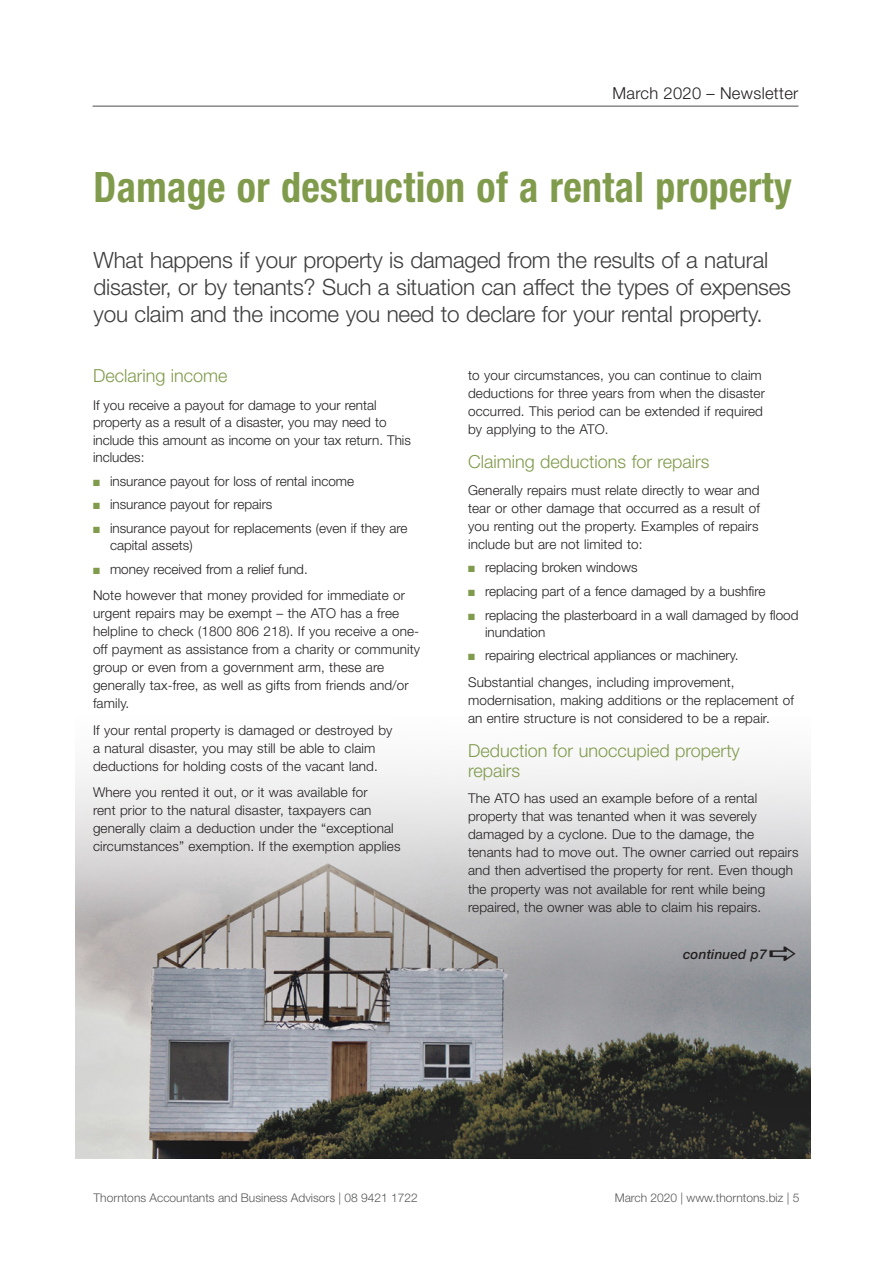
<style>
.page{position:relative;width:893px;height:1263px;background:#fff}
.page>*{position:absolute;margin:0;border:0;box-sizing:border-box;transform-origin:0 0}
._15_Article_head_1{font:700 condensed 42px "Helvetica Neue";letter-spacing:.01em;color:#809b4c;scale:.95 1}
._15_Blurb_text{font:300 22.5px/27px "Helvetica Neue";letter-spacing:-.01em;color:#3e3e3f}
._15_Body_text{font:300 18px/19.5px "Helvetica Neue";color:#809b4c}
._15_subhead_red{font:300 18px "Helvetica Neue";color:#809b4c}
.t1{font:300 16.5px "Helvetica Neue";letter-spacing:.02em;color:#231f20}
._15_Body_text-2{font:300 13.5px/18px "Helvetica Neue";letter-spacing:.01em;color:#231f20}
._15_Bullet_green{font:300 13.5px/17.2px "Helvetica Neue";color:#231f20}
._15_Body_text-3{font:italic 500 13.5px "Helvetica Neue";letter-spacing:.01em;color:#231f20}
.t2{font:300 12px "Helvetica Neue";color:#57585a}
.s1{color:#809b4c}
</style>
<div class="page">
<hr style="left:93px;top:106px;width:705px;height:1px;background:#231f20">
<img style="left:75px;top:764px;width:735px;height:394px">
<svg style="left:770px;top:947px;width:26px;height:14px"></svg>
<p class="t1" style="left:612px;top:83px;width:188px">March 2020 – Newsletter</p>
<p class="_15_Article_head_1" style="left:94px;top:162px;width:736px">Damage or destruction of a rental property</p>
<p class="_15_Blurb_text" style="left:94px;top:245px;width:699px">What happens if your property is damaged from the results of a natural disaster, or by tenants? Such a situation can affect the types of expenses you claim and the income you need to declare for your rental property.</p>
<p class="_15_subhead_red" style="left:93px;top:365px;width:136px">Declaring income</p>
<p class="_15_Bullet_green" style="left:93px;top:396px;width:319px">If you receive a payout for damage to your rental property as a result of a disaster, you may need to include this amount as income on your tax return. This includes:</p>
<p class="_15_Body_text-2" style="left:93px;top:471px;width:263px"><span class="s1">■</span> insurance payout for loss of rental income</p>
<p class="_15_Body_text-2" style="left:93px;top:495px;width:181px"><span class="s1">■</span> insurance payout for repairs</p>
<p class="_15_Body_text-2" style="left:110px;top:519px;width:299px;line-height:17.2px;text-indent:-17px"><span class="s1">■</span> insurance payout for replacements (even if they are capital assets)</p>
<p class="_15_Body_text-2" style="left:93px;top:560px;width:216px"><span class="s1">■</span> money received from a relief fund.</p>
<p class="_15_Body_text-2" style="left:93px;top:586px;width:329px">Note however that money provided for immediate or urgent repairs may be exempt – the ATO has a free helpline to check (1800 806 218). If you receive a one&shy;off payment as assistance from a charity or community group or even from a government arm, these are generally tax-free, as well as gifts from friends and/or family.</p>
<p class="_15_Body_text-2" style="left:93px;top:721px;width:301px">If your rental property is damaged or destroyed by a natural disaster, you may still be able to claim deductions for holding costs of the vacant land.</p>
<p class="_15_Body_text-2" style="left:93px;top:783px;width:309px">Where you rented it out, or it was available for<br>rent prior to the natural disaster, taxpayers can generally claim a deduction under the “exceptional circumstances” exemption. If the exemption applies</p>
<p class="_15_Body_text-2" style="left:468px;top:366px;width:298px">to your circumstances, you can continue to claim deductions for three years from when the disaster occurred. This period can be extended if required by applying to the ATO.</p>
<p class="_15_Body_text" style="left:468px;top:452px;width:243px">Claiming deductions for repairs</p>
<p class="_15_Body_text-2" style="left:468px;top:481px;width:294px;text-align:justify">Generally repairs must relate directly to wear and tear or other damage that occurred as a result of you renting out the property. Examples of repairs include but are not limited to:</p>
<p class="_15_Body_text-2" style="left:468px;top:558px;width:171px"><span class="s1">■</span> replacing broken windows</p>
<p class="_15_Body_text-2" style="left:468px;top:582px;width:299px"><span class="s1">■</span> replacing part of a fence damaged by a bushfire</p>
<p class="_15_Body_text-2" style="left:485px;top:606px;width:315px;line-height:17.2px;text-indent:-17px"><span class="s1">■</span> replacing the plasterboard in a wall damaged by flood inundation</p>
<p class="_15_Body_text-2" style="left:468px;top:646px;width:272px"><span class="s1">■</span> repairing electrical appliances or machinery.</p>
<p class="_15_Body_text-2" style="left:468px;top:673px;width:327px">Substantial changes, including improvement, modernisation, making additions or the replacement of an entire structure is not considered to be a repair.</p>
<p class="_15_Body_text" style="left:468px;top:741px;width:273px">Deduction for unoccupied property repairs</p>
<p class="_15_Body_text-2" style="left:468px;top:789px;width:332px">The ATO has used an example before of a rental property that was tenanted when it was severely damaged by a cyclone. Due to the damage, the tenants had to move out. The owner carried out repairs and then advertised the property for rent. Even though the property was not available for rent while being repaired, the owner was able to claim his repairs.</p>
<p class="_15_Body_text-3" style="left:683px;top:946px;width:85px">continued p7</p>
<p class="t2" style="left:94px;top:1190px;width:326px">Thorntons Accountants and Business Advisors | 08 9421 1722</p>
<p class="t2" style="left:615px;top:1190px;width:186px">March 2020 | www.thorntons.biz | 5</p>
</div>
